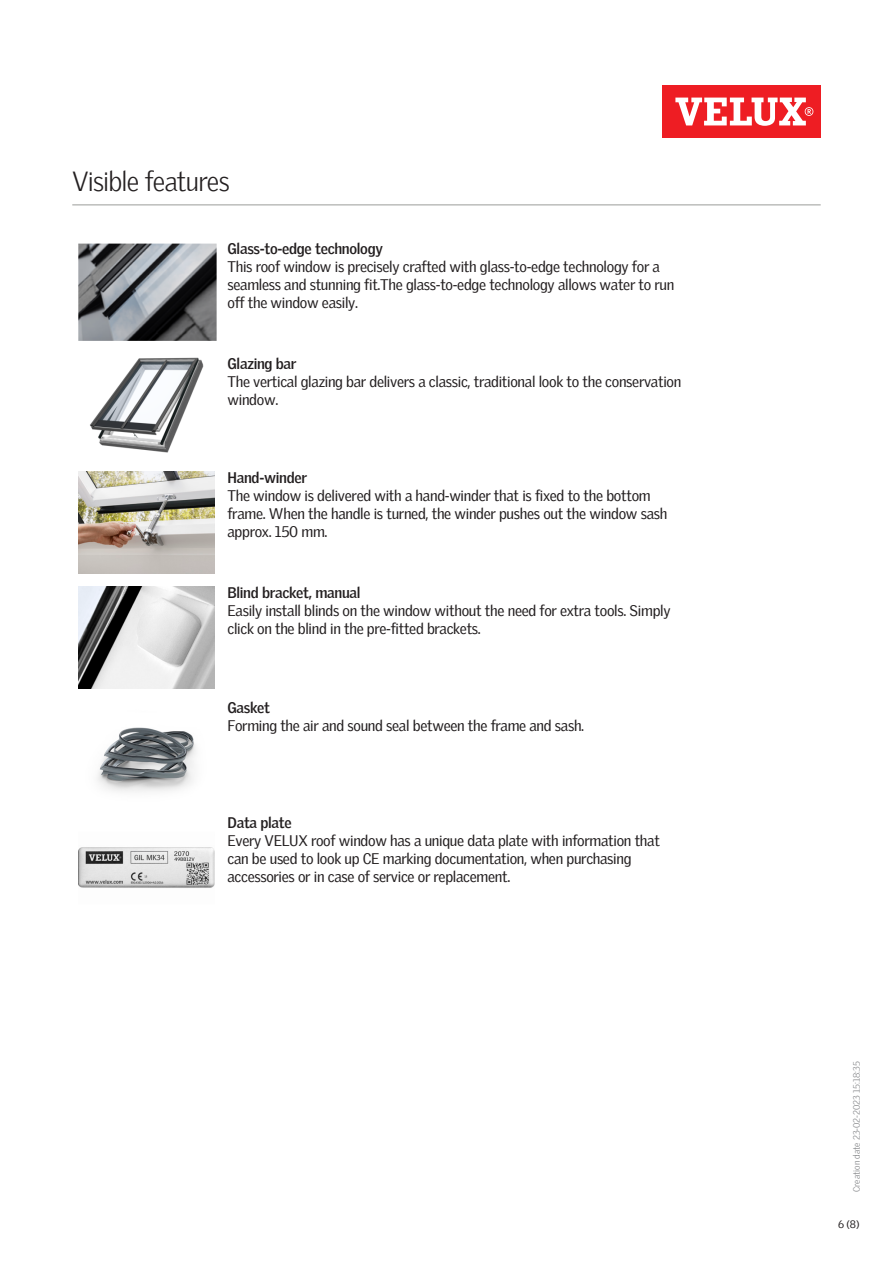
<style>
.page{position:relative;width:893px;height:1263px;background:#fff}
.page>*{position:absolute;margin:0;border:0;box-sizing:border-box;transform-origin:0 0}
.Headline_With_Line_B{font:300 27px "Velux Gothic";letter-spacing:-.03em;color:#231f20}
.Body_Heading{font:15px/18px "Velux Gothic";letter-spacing:-.02em;color:#231f20}
.t1{font:10.5px "Velux Gothic";color:#231f20}
.t2{font:300 9px "Velux Gothic";color:#7c7e81}
.s1{font-weight:700}
</style>
<div class="page">
<div style="left:662px;top:85px;width:159px;height:53px;background:#ee1d23"></div>
<svg style="left:675px;top:98px;width:138px;height:28px"></svg>
<hr style="left:72px;top:204px;width:749px;height:2px;background:#bcbdbb">
<img style="left:79px;top:472px;width:136px;height:102px">
<img style="left:79px;top:586px;width:136px;height:103px">
<img style="left:97px;top:727px;width:99px;height:65px">
<img style="left:79px;top:847px;width:136px;height:41px">
<img style="left:90px;top:357px;width:114px;height:96px">
<img style="left:78px;top:243px;width:139px;height:98px">
<p class="Headline_With_Line_B" style="left:72px;top:161px;width:159px">Visible features</p>
<p class="Body_Heading" style="left:227px;top:238px;width:448px"><span class="s1">Glass-to-edge technology<br></span>This roof window is precisely crafted with glass-to-edge technology for a seamless and stunning fit.The glass-to-edge technology allows water to run off the window easily.</p>
<p class="Body_Heading" style="left:227px;top:353px;width:455px"><span class="s1">Glazing bar<br></span>The vertical glazing bar delivers a classic, traditional look to the conservation window.</p>
<p class="Body_Heading" style="left:227px;top:468px;width:441px"><span class="s1">Hand-winder<br></span>The window is delivered with a hand-winder that is fixed to the bottom frame. When the handle is turned, the winder pushes out the window sash approx. 150 mm.</p>
<p class="Body_Heading" style="left:227px;top:582px;width:445px"><span class="s1">Blind bracket, manual<br></span>Easily install blinds on the window without the need for extra tools. Simply click on the blind in the pre-fitted brackets.</p>
<p class="Body_Heading" style="left:227px;top:697px;width:358px"><span class="s1">Gasket<br></span>Forming the air and sound seal between the frame and sash.</p>
<p class="Body_Heading" style="left:227px;top:812px;width:434px"><span class="s1">Data plate<br></span>Every VELUX roof window has a unique data plate with information that can be used to look up CE marking documentation, when purchasing accessories or in case of service or replacement.</p>
<p class="t2" style="left:850px;top:1192px;width:132px;rotate:-90deg">Creation date 23-02-2023 15:18:35</p>
<p class="t1" style="left:838px;top:1216px;width:23px">6 (8)</p>
</div>
